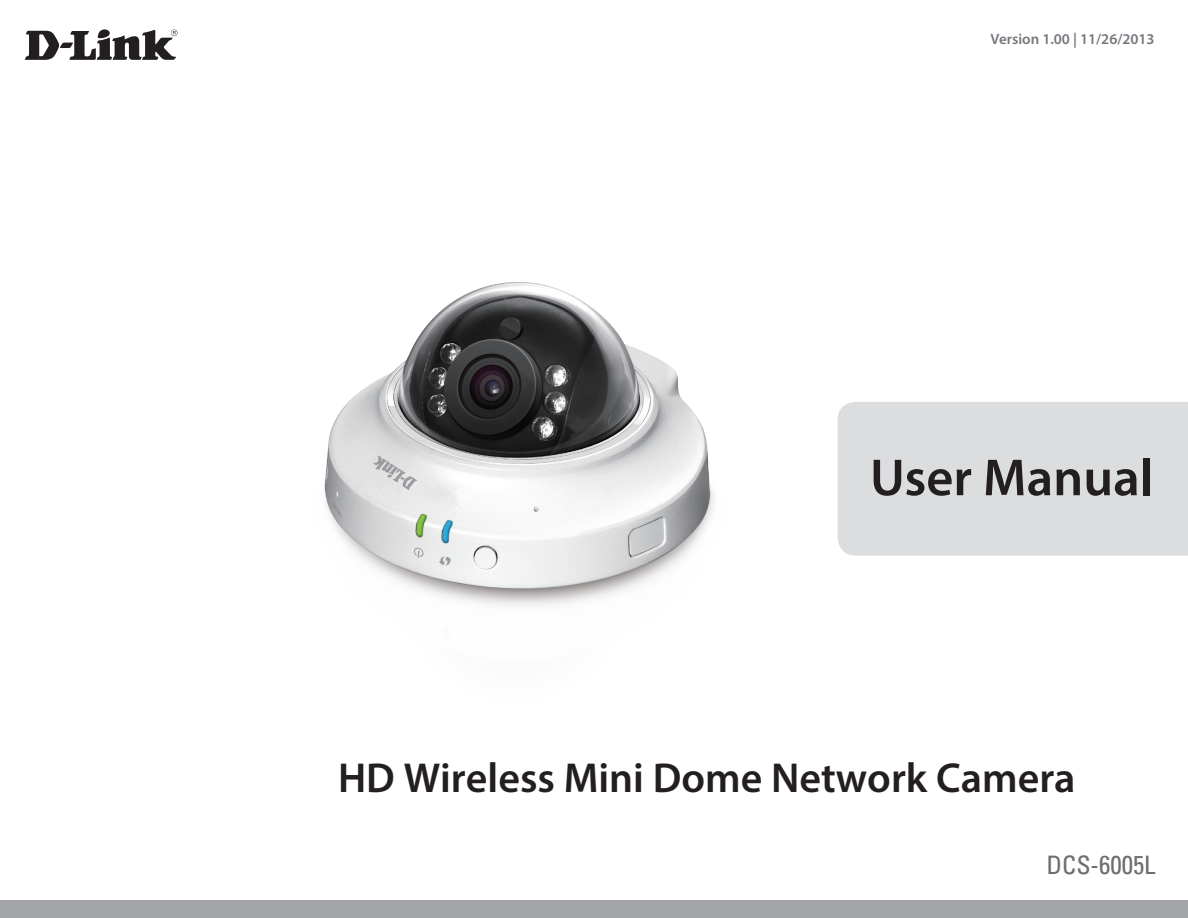
<style>
.page{position:relative;width:1188px;height:918px;background:#fff}
.page>*{position:absolute;margin:0;border:0;box-sizing:border-box;transform-origin:0 0}
.t1{font:600 52.5px "Myriad Pro";color:#231f20}
.t2{font:600 42px "Myriad Pro";color:#231f20}
.t3{font:condensed 25.5px "Univers";color:#6e6e71}
.t4{font:600 15px "Myriad Pro";color:#74787d}
</style>
<div class="page">
<div style="left:838px;top:402px;width:350px;height:154px;background:#dcdddf"></div>
<svg style="left:25px;top:29px;width:152px;height:31px"></svg>
<div style="left:0;top:901px;width:1188px;height:17px;background:#a3a5a9"></div>
<img style="left:324px;top:282px;width:390px;height:324px">
<p class="t4" style="left:991px;top:29px;width:166px">Version 1.00 | 11/26/2013</p>
<p class="t1" style="left:870px;top:444px;width:285px">User Manual</p>
<p class="t2" style="left:338px;top:751px;width:739px">HD Wireless Mini Dome Network Camera</p>
<p class="t3" style="left:1047px;top:849px;width:111px">DCS-6005L</p>
</div>
